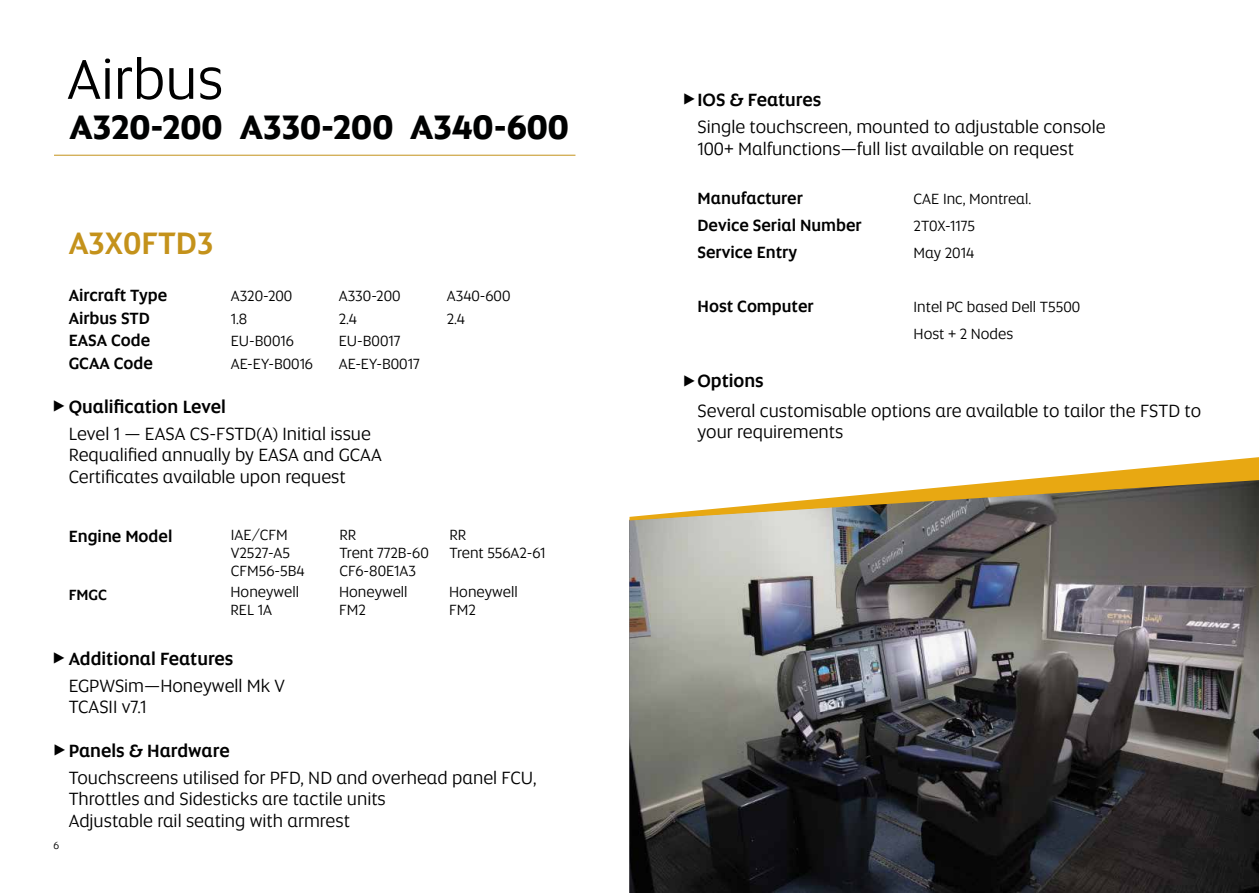
<style>
.page{position:relative;width:1259px;height:893px;background:#fff}
.page>*{position:absolute;margin:0;border:0;box-sizing:border-box;transform-origin:0 0}
.t1{font:57px "Etihad Altis";color:#000}
.t2{font:700 34.5px "Etihad Altis";color:#000101}
.t3{font:500 31.5px "Etihad Altis";color:#c4921b}
.t4{font:18px/27px "Etihad Altis";color:#000}
.t5{font:500 18px "Etihad Altis";color:#000}
.t6{font:500 16.5px "Etihad Altis";color:#000}
.t7{font:15px/18px "Etihad Altis";color:#000}
.t8{font:500 15px "Etihad Altis";color:#000}
.t9{font:10.5px "Etihad Altis";color:#000}
.s1{font-weight:500}
</style>
<div class="page">
<hr style="left:54px;top:155px;width:521px;height:1px;background:#c4921b">
<img style="left:629px;top:520px;width:630px;height:373px">
<svg style="left:629px;top:457px;width:630px;height:63px"></svg>
<h1 class="t1" style="left:67px;top:40px;width:158px">Airbus</h1>
<h2 class="t2" style="left:70px;top:101px;width:501px">A320-200 A330-200 A340-600</h2>
<h3 class="t3" style="left:69px;top:220px;width:146px">A3X0FTD3</h3>
<p class="t6" style="left:69px;top:283px;width:100px">Aircraft Type</p>
<p class="t7" style="left:231px;top:286px;width:63px">A320-200</p>
<p class="t7" style="left:339px;top:286px;width:63px">A330-200</p>
<p class="t7" style="left:447px;top:286px;width:65px">A340-600</p>
<p class="t6" style="left:69px;top:306px;width:83px">Airbus STD</p>
<p class="t7" style="left:231px;top:309px;width:18px">1.8</p>
<p class="t7" style="left:339px;top:309px;width:20px">2.4</p>
<p class="t7" style="left:447px;top:309px;width:20px">2.4</p>
<p class="t6" style="left:69px;top:328px;width:83px">EASA Code</p>
<p class="t7" style="left:231px;top:331px;width:65px">EU-B0016</p>
<p class="t7" style="left:339px;top:331px;width:63px">EU-B0017</p>
<p class="t6" style="left:69px;top:351px;width:86px">GCAA Code</p>
<p class="t7" style="left:231px;top:354px;width:84px">AE-EY-B0016</p>
<p class="t7" style="left:339px;top:354px;width:82px">AE-EY-B0017</p>
<p class="t4" style="left:69px;top:392px;width:304px;text-indent:-17px">⊲<span class="s1">Qualification Level<br></span>Level 1 — EASA CS-FSTD(A) Initial issue</p>
<p class="t4" style="left:69px;top:444px;width:315px;line-height:21.6px">Requalified annually by EASA and GCAA<br>Certificates available upon request</p>
<p class="t6" style="left:69px;top:524px;width:105px">Engine Model</p>
<p class="t8" style="left:69px;top:584px;width:40px">FMGC</p>
<p class="t7" style="left:231px;top:526px;width:75px">IAE/CFM<br>V2527-A5<br>CFM56-5B4</p>
<p class="t7" style="left:230px;top:582px;width:70px">Honeywell<br>REL 1A</p>
<p class="t7" style="left:339px;top:526px;width:91px">RR<br>Trent 772B-60<br>CF6-80E1A3</p>
<p class="t7" style="left:449px;top:526px;width:97px">RR<br>Trent 556A2-61</p>
<p class="t7" style="left:339px;top:582px;width:70px">Honeywell<br>FM2</p>
<p class="t7" style="left:449px;top:582px;width:70px">Honeywell<br>FM2</p>
<p class="t4" style="left:69px;top:644px;width:218px;text-indent:-17px">⊲<span class="s1">Additional Features<br></span>EGPWSim—Honeywell Mk V</p>
<p class="t4" style="left:69px;top:693px;width:79px">TCASII v7.1</p>
<p class="t4" style="left:69px;top:736px;width:469px;text-indent:-16px">⊲<span class="s1">Panels &amp; Hardware<br></span>Touchscreens utilised for PFD, ND and overhead panel FCU,</p>
<p class="t4" style="left:69px;top:788px;width:319px;line-height:21.6px">Throttles and Sidesticks are tactile units<br>Adjustable rail seating with armrest</p>
<p class="t9" style="left:53px;top:838px;width:7px">6</p>
<p class="t5" style="left:697px;top:87px;width:125px">IOS &amp; Features</p>
<p class="t4" style="left:697px;top:116px;width:409px;line-height:21.6px">Single touchscreen, mounted to adjustable console<br>100+ Malfunctions—full list available on request</p>
<p class="t6" style="left:697px;top:186px;width:107px">Manufacturer</p>
<p class="t7" style="left:913px;top:189px;width:119px">CAE Inc, Montreal.</p>
<p class="t6" style="left:697px;top:213px;width:166px">Device Serial Number</p>
<p class="t7" style="left:913px;top:216px;width:63px">2T0X-1175</p>
<p class="t6" style="left:697px;top:240px;width:101px">Service Entry</p>
<p class="t7" style="left:913px;top:243px;width:62px">May 2014</p>
<p class="t6" style="left:697px;top:294px;width:118px">Host Computer</p>
<p class="t7" style="left:913px;top:292px;width:168px;line-height:27px">Intel PC based Dell T5500<br>Host + 2 Nodes</p>
<p class="t4" style="left:697px;top:366px;width:505px;line-height:29.5px;text-indent:-15px">⊲<span class="s1">Options<br></span>Several customisable options are available to tailor the FSTD to</p>
<p class="t4" style="left:697px;top:417px;width:147px">your requirements</p>
<p class="t4" style="left:682px;top:84px;width:16px">⊲</p>
</div>
